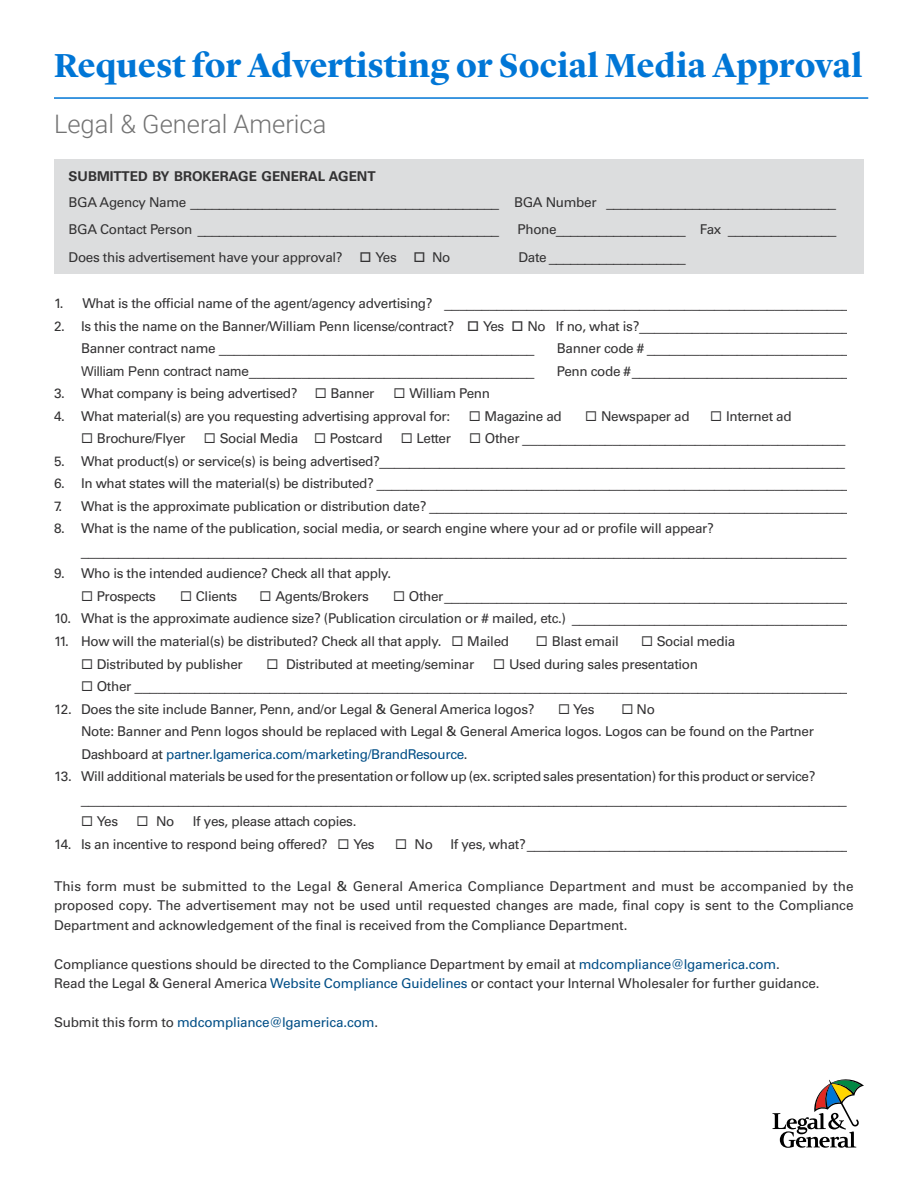
<style>
.page{position:relative;width:918px;height:1188px;background:#fff}
.page>*{position:absolute;margin:0;border:0;box-sizing:border-box;transform-origin:0 0}
.t1{font:700 34.5px "Lyon Display";letter-spacing:.005em;color:#0076d6}
.t2{font:300 25.5px "Roboto";color:#737373}
.t3{font:13.5px/19.5px "Univers LT Std";letter-spacing:-.025em;color:#333233}
.t4{font:13.5px/27px "Arial";color:#333233}
.t5{font:13.5px "Univers LT Std";letter-spacing:-.015em;color:#004e86}
.t6{font:700 13.5px "Univers LT Std";color:#333233}
.s1{font-family:"Univers LT Std"}
.s2{font-family:"Arial"}
.s3{color:#004e86}
.s4{color:#333233}
</style>
<div class="page">
<hr style="left:54px;top:97px;width:814px;height:2px;background:#0076d6">
<div style="left:54px;top:160px;width:810px;height:114px;background:#dcddde"></div>
<svg style="left:772px;top:1079px;width:92px;height:69px"></svg>
<h1 class="t1" style="left:54px;top:40px;width:810px">Request for Advertisting or Social Media Approval</h1>
<h2 class="t2" style="left:54px;top:106px;width:274px">Legal &amp; General America</h2>
<p class="t6" style="left:69px;top:168px;width:309px">SUBMITTED BY BROKERAGE GENERAL AGENT</p>
<p class="t4" style="left:69px;top:188px;width:769px"><span class="s1">BGA Agency Name</span> ___________________________________________ <span class="s1">BGA Number</span> ________________________________<br><span class="s1">BGA Contact Person</span> __________________________________________</p>
<p class="t4" style="left:518px;top:215px;width:320px"><span class="s1">Phone</span>__________________ <span class="s1">Fax</span> _______________</p>
<p class="t3" style="left:69px;top:248px;width:383px">Does this advertisement have your approval? □ Yes □ No</p>
<p class="t4" style="left:519px;top:244px;width:169px"><span class="s1">Date</span> ___________________</p>
<p class="t4" style="left:54px;top:290px;width:797px"><span class="s1">1. What is the official name of the agent/agency advertising?</span> ______________________________________________________</p>
<p class="t3" style="left:54px;top:316px;width:797px">2. Is this the name on the Banner/William Penn license/contract? □ Yes □ No If no, what is?<span class="s2">____________________________</span></p>
<p class="t4" style="left:81px;top:335px;width:455px"><span class="s1">Banner contract name</span> __________________________________________</p>
<p class="t4" style="left:557px;top:335px;width:294px"><span class="s1">Banner code #</span> ___________________________</p>
<p class="t4" style="left:81px;top:358px;width:455px">William Penn contract name______________________________________</p>
<p class="t4" style="left:557px;top:358px;width:294px"><span class="s1">Penn code #</span>_____________________________</p>
<p class="t3" style="left:54px;top:384px;width:245px">3. What company is being advertised?</p>
<p class="t3" style="left:315px;top:384px;width:61px">◻ Banner</p>
<p class="t3" style="left:394px;top:384px;width:98px">◻ William Penn</p>
<p class="t3" style="left:54px;top:406px;width:398px">4. What material(s) are you requesting advertising approval for:</p>
<p class="t3" style="left:469px;top:406px;width:95px">◻ Magazine ad</p>
<p class="t3" style="left:585px;top:406px;width:106px">◻ Newspaper ad</p>
<p class="t3" style="left:710px;top:406px;width:83px">◻ Internet ad</p>
<p class="t3" style="left:81px;top:429px;width:106px">◻ Brochure/Flyer</p>
<p class="t3" style="left:204px;top:429px;width:180px">◻ Social Media ◻ Postcard</p>
<p class="t3" style="left:401px;top:429px;width:52px">◻ Letter</p>
<p class="t4" style="left:469px;top:425px;width:378px">◻ <span class="s1">Other</span> ___________________________________________</p>
<p class="t4" style="left:54px;top:448px;width:793px"><span class="s1">5. What product(s) or service(s) is being advertised?</span>______________________________________________________________</p>
<p class="t4" style="left:54px;top:470px;width:797px"><span class="s1">6. In what states will the material(s) be distributed?</span> _______________________________________________________________</p>
<p class="t4" style="left:54px;top:493px;width:797px"><span class="s1">7. What is the approximate publication or distribution date?</span> ________________________________________________________</p>
<p class="t3" style="left:54px;top:519px;width:661px">8. What is the name of the publication, social media, or search engine where your ad or profile will appear?</p>
<p class="t4" style="left:81px;top:538px;width:767px">______________________________________________________________________________________________________</p>
<p class="t3" style="left:54px;top:564px;width:339px">9. Who is the intended audience? Check all that apply.</p>
<p class="t3" style="left:81px;top:587px;width:77px">◻ Prospects</p>
<p class="t3" style="left:180px;top:587px;width:59px">◻ Clients</p>
<p class="t3" style="left:260px;top:587px;width:111px">◻ Agents/Brokers</p>
<p class="t4" style="left:393px;top:583px;width:458px">◻ <span class="s1">Other</span>______________________________________________________</p>
<p class="t3" style="left:54px;top:609px;width:797px">10. What is the approximate audience size? (Publication circulation or # mailed, etc.) <span class="s2">_____________________________________</span></p>
<p class="t3" style="left:54px;top:632px;width:457px">11. How will the material(s) be distributed? Check all that apply. ◻ Mailed</p>
<p class="t3" style="left:536px;top:632px;width:84px">◻ Blast email</p>
<p class="t3" style="left:641px;top:632px;width:96px">◻ Social media</p>
<p class="t3" style="left:81px;top:654px;width:163px">◻ Distributed by publisher</p>
<p class="t3" style="left:267px;top:654px;width:209px">◻ Distributed at meeting/seminar</p>
<p class="t3" style="left:493px;top:654px;width:206px">◻ Used during sales presentation</p>
<p class="t4" style="left:81px;top:673px;width:769px">◻ <span class="s1">Other</span> _______________________________________________________________________________________________</p>
<p class="t3" style="left:54px;top:699px;width:482px">12. Does the site include Banner, Penn, and/or Legal &amp; General America logos?</p>
<p class="t3" style="left:558px;top:699px;width:38px">◻ Yes</p>
<p class="t3" style="left:81px;top:698px;width:734px;line-height:22.5px;text-indent:541px">◻ No<br>Note: Banner and Penn logos should be replaced with Legal &amp; General America logos. Logos can be found on the Partner<br>Dashboard at <span class="s3">partner.lgamerica.com/marketing/BrandResource</span>.</p>
<p class="t3" style="left:54px;top:767px;width:763px">13. Will additional materials be used for the presentation or follow up (ex. scripted sales presentation) for this product or service?</p>
<p class="t4" style="left:81px;top:785px;width:767px">______________________________________________________________________________________________________</p>
<p class="t3" style="left:81px;top:812px;width:39px">◻ Yes</p>
<p class="t3" style="left:137px;top:812px;width:39px">◻ No</p>
<p class="t3" style="left:193px;top:812px;width:165px">If yes, please attach copies.</p>
<p class="t3" style="left:54px;top:834px;width:322px">14. Is an incentive to respond being offered? ◻ Yes</p>
<p class="t3" style="left:395px;top:834px;width:39px">◻ No</p>
<p class="t4" style="left:450px;top:830px;width:401px"><span class="s1">If yes, what?</span>___________________________________________</p>
<p class="t3" style="left:54px;top:876px;width:801px;text-align:justify">This form must be submitted to the Legal &amp; General America Compliance Department and must be accompanied by the proposed copy. The advertisement may not be used until requested changes are made, final copy is sent to the Compliance Department and acknowledgement of the final is received from the Compliance Department.</p>
<p class="t3" style="left:54px;top:954px;width:767px">Compliance questions should be directed to the Compliance Department by email at <span class="s3">mdcompliance@lgamerica.com</span>.<br>Read the Legal &amp; General America <span class="s3">Website Compliance Guidelines</span> or contact your Internal Wholesaler for further guidance.</p>
<p class="t5" style="left:54px;top:1014px;width:326px"><span class="s4">Submit this form to</span> mdcompliance@lgamerica.com<span class="s4">.</span></p>
</div>
